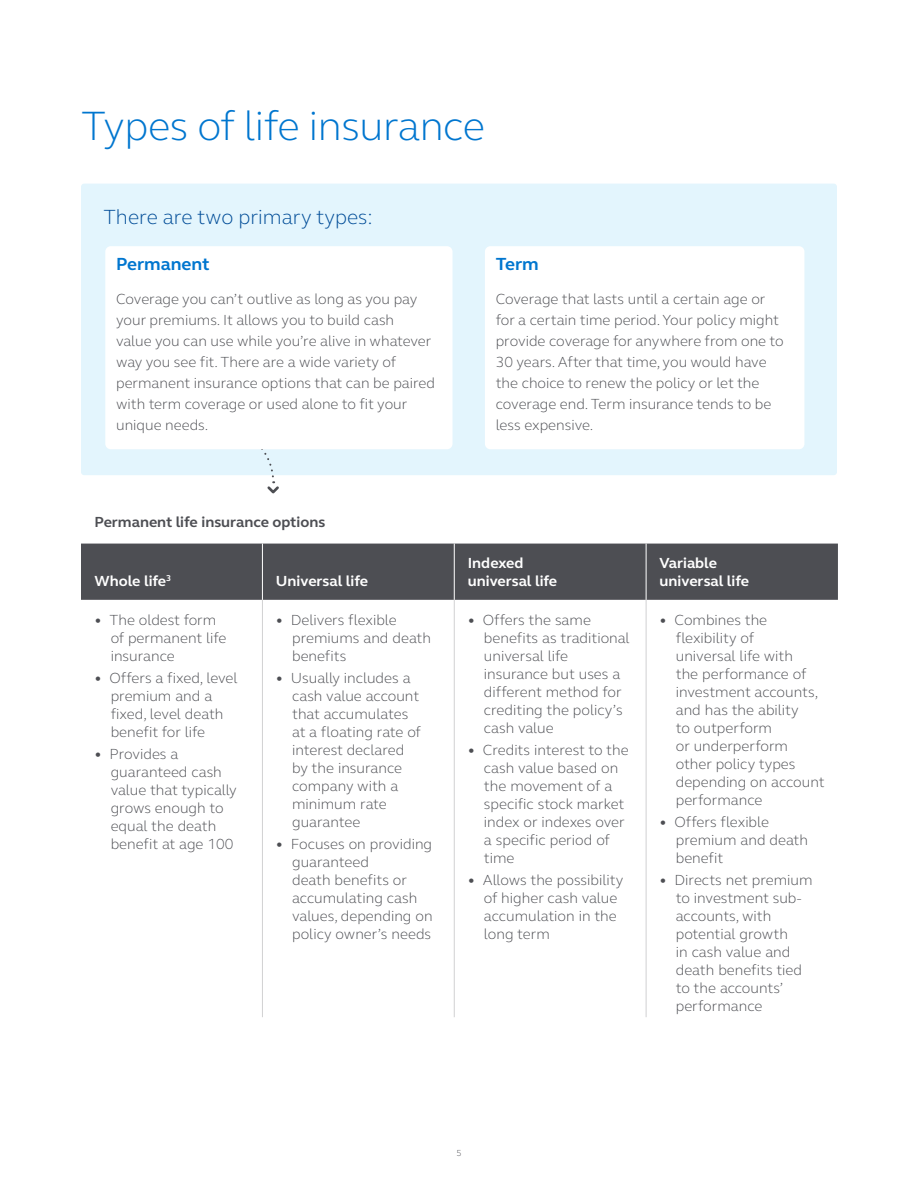
<style>
.page{position:relative;width:918px;height:1188px;background:#fff}
.page>*{position:absolute;margin:0;border:0;box-sizing:border-box;transform-origin:0 0}
.t1{font:300 42px "FS Elliot Pro";letter-spacing:-.01em;color:#0076cf}
.t2{font:300 21px "FS Elliot Pro";color:#004c97}
.t3{font:700 18px "FS Elliot Pro";color:#0076cf}
.t4{font:300 15px/18px "FS Elliot Pro";color:#4d4e53}
.t5{font:700 15px/18px "FS Elliot Pro";color:#fff}
.t6{font:700 15px "FS Elliot Pro";color:#4d4e53}
.t7{font:300 9px "FS Elliot Pro";color:#4d4e53}
.s1{font-weight:700}
</style>
<div class="page">
<div style="left:81px;top:184px;width:756px;height:291px;background:#e3f5fd;border-radius:3px"></div>
<svg style="left:261px;top:449px;width:18px;height:45px"></svg>
<div style="left:105px;top:246px;width:348px;height:203px;background:#fff;border-radius:5px"></div>
<div style="left:485px;top:246px;width:319px;height:203px;background:#fff;border-radius:5px"></div>
<div style="left:81px;top:544px;width:757px;height:56px;background:#4d4e53"></div>
<hr style="left:262px;top:600px;width:1px;height:417px;background:#d1d1d2">
<hr style="left:454px;top:600px;width:1px;height:417px;background:#d1d1d2">
<hr style="left:646px;top:600px;width:1px;height:417px;background:#d1d1d2">
<hr style="left:262px;top:544px;width:1px;height:56px;background:#fff">
<hr style="left:454px;top:544px;width:1px;height:56px;background:#fff">
<hr style="left:646px;top:544px;width:1px;height:56px;background:#fff">
<h1 class="t1" style="left:81px;top:97px;width:405px">Types of life insurance</h1>
<h2 class="t2" style="left:104px;top:202px;width:271px">There are two primary types:</h2>
<p class="t3" style="left:116px;top:252px;width:95px">Permanent</p>
<p class="t4" style="left:116px;top:288px;width:321px;line-height:21px">Coverage you can’t outlive as long as you pay your premiums. It allows you to build cash<br>value you can use while you’re alive in whatever way you see fit. There are a wide variety of permanent insurance options that can be paired with term coverage or used alone to fit your unique needs.</p>
<p class="t3" style="left:496px;top:252px;width:45px">Term</p>
<p class="t4" style="left:496px;top:288px;width:289px;line-height:21px">Coverage that lasts until a certain age or for a certain time period. Your policy might provide coverage for anywhere from one to 30 years. After that time, you would have the choice to renew the policy or let the coverage end. Term insurance tends to be less expensive.</p>
<p class="t6" style="left:94px;top:512px;width:232px">Permanent life insurance options</p>
<p class="t5" style="left:94px;top:572px;width:78px">Whole life<sup>3</sup></p>
<p class="t5" style="left:276px;top:572px;width:94px">Universal life</p>
<p class="t4" style="left:111px;top:610px;width:117px;text-indent:-16px"><span class="s1">•</span> The oldest form of permanent life insurance</p>
<p class="t4" style="left:111px;top:668px;width:128px;text-indent:-16px"><span class="s1">•</span> Offers a fixed, level premium and a fixed, level death benefit for life</p>
<p class="t4" style="left:111px;top:745px;width:128px;text-indent:-16px"><span class="s1">•</span> Provides a guaranteed cash value that typically grows enough to equal the death benefit at age 100</p>
<p class="t4" style="left:292px;top:610px;width:140px;text-indent:-16px"><span class="s1">•</span> Delivers flexible premiums and death benefits</p>
<p class="t4" style="left:292px;top:668px;width:130px;text-indent:-16px"><span class="s1">•</span> Usually includes a cash value account that accumulates at a floating rate of interest declared by the insurance company with a minimum rate guarantee</p>
<p class="t4" style="left:292px;top:835px;width:142px;text-indent:-16px"><span class="s1">•</span> Focuses on providing guaranteed<br>death benefits or accumulating cash values, depending on policy owner’s needs</p>
<p class="t5" style="left:468px;top:554px;width:91px">Indexed universal life</p>
<p class="t5" style="left:660px;top:554px;width:91px">Variable universal life</p>
<p class="t4" style="left:484px;top:610px;width:147px;text-indent:-16px"><span class="s1">•</span> Offers the same benefits as traditional universal life insurance but uses a different method for crediting the policy’s cash value</p>
<p class="t4" style="left:484px;top:740px;width:146px;text-indent:-16px"><span class="s1">•</span> Credits interest to the cash value based on the movement of a specific stock market index or indexes over a specific period of time</p>
<p class="t4" style="left:484px;top:871px;width:141px;text-indent:-16px"><span class="s1">•</span> Allows the possibility of higher cash value accumulation in the long term</p>
<p class="t4" style="left:676px;top:610px;width:150px;text-indent:-16px"><span class="s1">•</span> Combines the flexibility of<br>universal life with<br>the performance of investment accounts, and has the ability<br>to outperform<br>or underperform other policy types depending on account performance</p>
<p class="t4" style="left:676px;top:812px;width:134px;text-indent:-16px"><span class="s1">•</span> Offers flexible premium and death benefit</p>
<p class="t4" style="left:676px;top:871px;width:138px;text-indent:-16px"><span class="s1">•</span> Directs net premium to investment sub&shy;accounts, with potential growth<br>in cash value and death benefits tied to the accounts’ performance</p>
<p class="t7" style="left:456px;top:1147px;width:7px">5</p>
</div>
